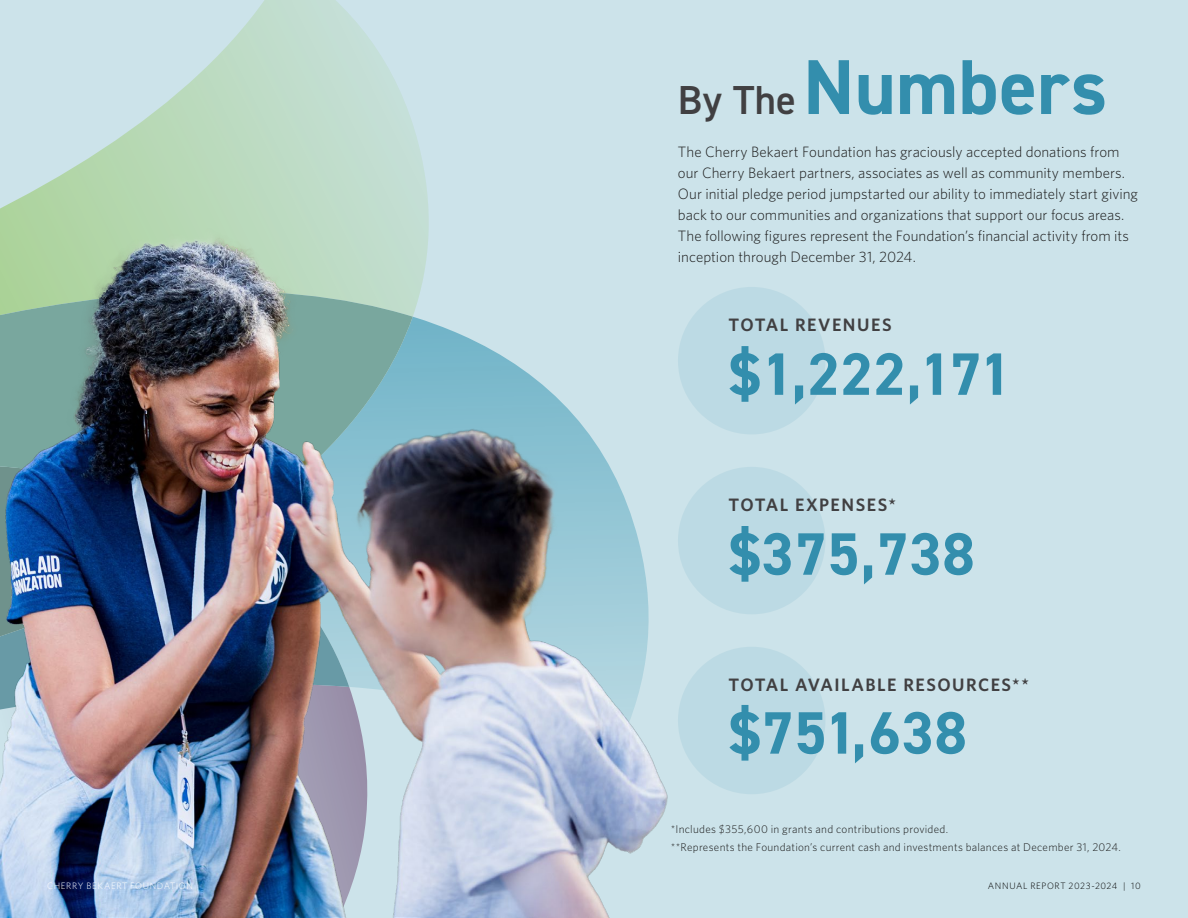
<style>
.page{position:relative;width:1188px;height:918px;background:#cce3ea}
.page>*{position:absolute;margin:0;border:0;box-sizing:border-box;transform-origin:0 0}
.t1{font:700 78px "DIN2014";letter-spacing:.005em;color:#338ead}
.t2{font:700 60px "DIN2014";letter-spacing:.01em;color:#338ead}
.t3{font:600 40.5px "DIN2014";color:#414042}
.Body_Copy{font:600 18px "Whitney";letter-spacing:.08em;color:#414042}
.Body_Copy-2{font:300 15px/21px "Whitney";color:#1a1a1a}
.Body_Copy-3{font:300 11.25px/18px "Whitney";letter-spacing:.025em;color:#1a1a1a}
.t4{font:300 9.3px "Whitney";letter-spacing:.06em;color:#1a1a1a}
.t5{font:300 9.3px "Whitney";letter-spacing:.065em;color:#fff}
</style>
<div class="page">
<svg style="left:18px;top:0;width:410px;height:199px"></svg>
<img style="left:0;top:199px;width:668px;height:719px">
<div style="left:678px;top:287px;width:147px;height:147px;background:#bcdae4;border-radius:50%"></div>
<div style="left:678px;top:467px;width:147px;height:147px;background:#bcdae4;border-radius:50%"></div>
<div style="left:678px;top:647px;width:147px;height:147px;background:#bcdae4;border-radius:50%"></div>
<h1 class="t1" style="left:803px;top:35px;width:305px">Numbers</h1>
<p class="Body_Copy-2" style="left:678px;top:141px;width:462px">The Cherry Bekaert Foundation has graciously accepted donations from our Cherry Bekaert partners, associates as well as community members.<br>Our initial pledge period jumpstarted our ability to immediately start giving back to our communities and organizations that support our focus areas.<br>The following figures represent the Foundation’s financial activity from its inception through December 31, 2024.</p>
<h1 class="t3" style="left:678px;top:73px;width:120px">By The</h1>
<p class="Body_Copy" style="left:728px;top:313px;width:165px">TOTAL REVENUES</p>
<p class="t2" style="left:728px;top:334px;width:285px">$1,222,171</p>
<p class="Body_Copy" style="left:728px;top:493px;width:169px">TOTAL EXPENSES*</p>
<p class="t2" style="left:728px;top:514px;width:248px">$375,738</p>
<p class="Body_Copy" style="left:728px;top:672px;width:302px">TOTAL AVAILABLE RESOURCES**</p>
<p class="t2" style="left:728px;top:693px;width:240px">$751,638</p>
<p class="Body_Copy-3" style="left:671px;top:819px;width:452px">*Includes $355,600 in grants and contributions provided.<br>**Represents the Foundation’s current cash and investments balances at December 31, 2024.</p>
<p class="t5" style="left:47px;top:880px;width:147px">CHERRY BEKAERT FOUNDATION</p>
<p class="t4" style="left:988px;top:880px;width:154px">ANNUAL REPORT 2023-2024 | 10</p>
</div>
